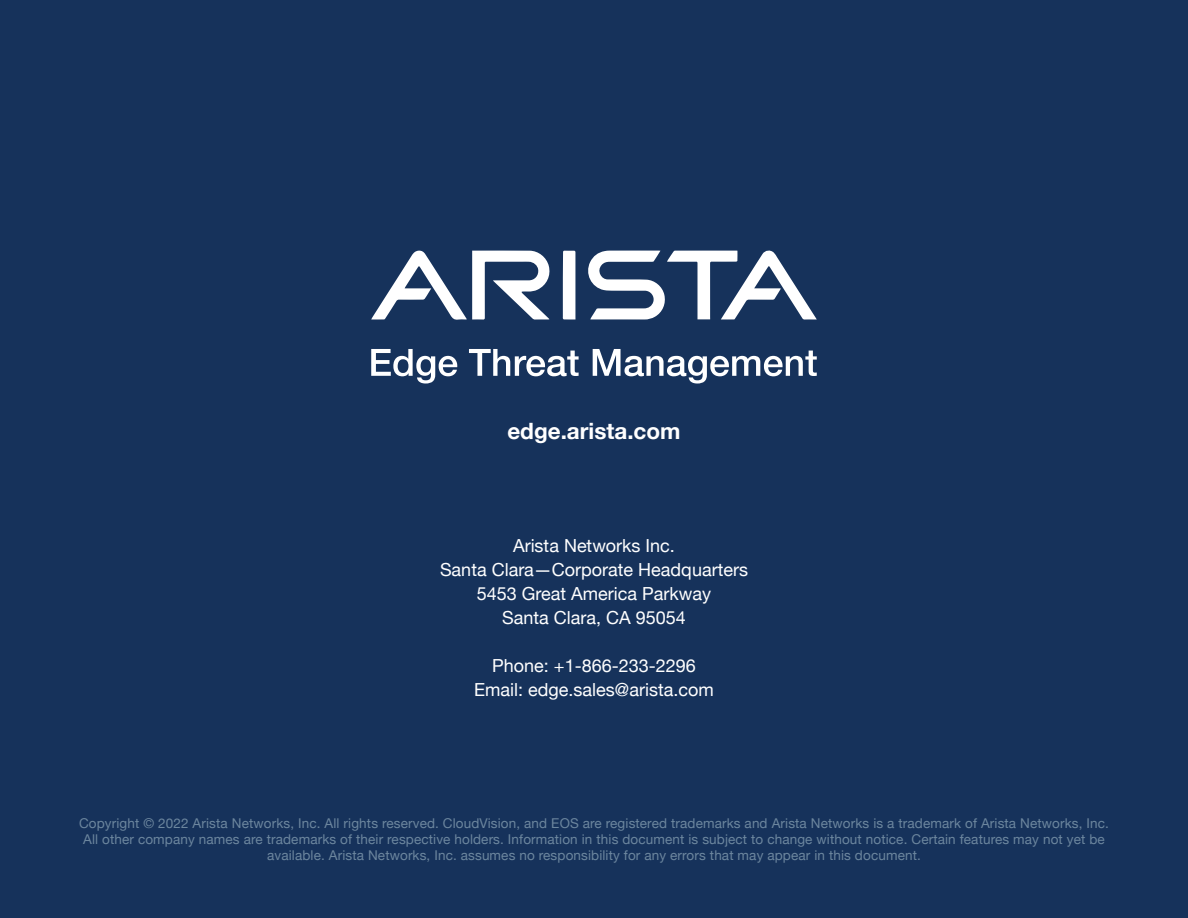
<style>
.page{position:relative;width:1188px;height:918px;background:#16325b}
.page>*{position:absolute;margin:0;border:0;box-sizing:border-box;transform-origin:0 0}
.t1{font:700 22.5px "Helvetica Neue";color:#fff}
.t2{font:18px/24px "Helvetica Neue";color:#fff;text-align:center}
.t3{font:13.5px/16.2px "Helvetica Neue";letter-spacing:.01em;color:#6c869e;text-align:center}
</style>
<div class="page">
<svg style="left:371px;top:251px;width:179px;height:69px"></svg>
<svg style="left:588px;top:251px;width:229px;height:69px"></svg>
<svg style="left:563px;top:251px;width:12px;height:69px"></svg>
<svg style="left:371px;top:349px;width:86px;height:35px"></svg>
<svg style="left:469px;top:349px;width:110px;height:27px"></svg>
<svg style="left:593px;top:349px;width:224px;height:35px"></svg>
<h1 class="t1" style="left:507px;top:413px;width:175px">edge.arista.com</h1>
<h2 class="t2" style="left:440px;top:534px;width:309px">Arista Networks Inc.<br>Santa Clara—Corporate Headquarters<br>5453 Great America Parkway<br>Santa Clara, CA 95054</h2>
<h2 class="t2" style="left:474px;top:654px;width:241px">Phone: +1-866-233-2296<br>Email: edge.sales@arista.com</h2>
<p class="t3" style="left:79px;top:816px;width:1031px">Copyright © 2022 Arista Networks, Inc. All rights reserved. CloudVision, and EOS are registered trademarks and Arista Networks is a trademark of Arista Networks, Inc.<br>All other company names are trademarks of their respective holders. Information in this document is subject to change without notice. Certain features may not yet be available. Arista Networks, Inc. assumes no responsibility for any errors that may appear in this document.</p>
</div>
